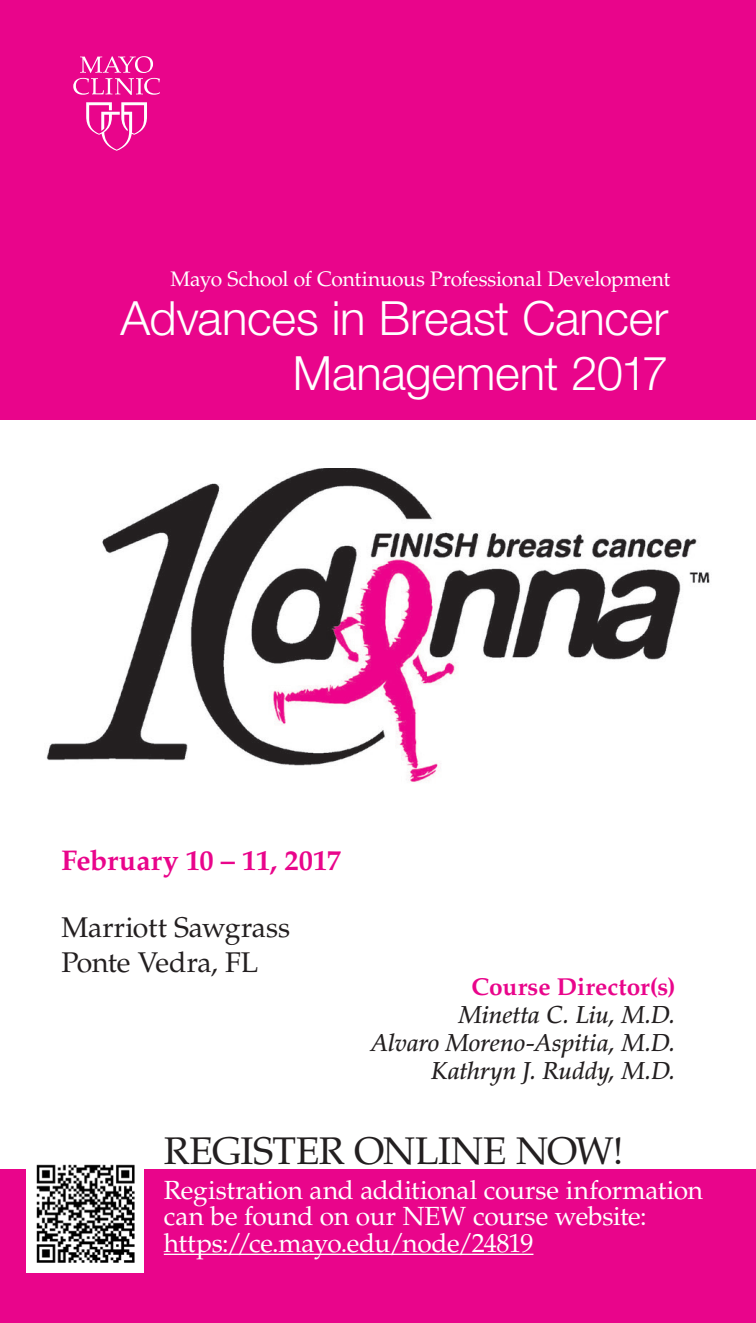
<style>
.page{position:relative;width:756px;height:1323px;background:#fff}
.page>*{position:absolute;margin:0;border:0;box-sizing:border-box;transform-origin:0 0}
.t1{font:300 47.25px/54.2px "Helvetica Neue LT Std";letter-spacing:-.005em;color:#fff;text-align:right}
.t2{font:38.5px "Palatino LT Std";letter-spacing:-.015em;color:#231f20}
.t3{font:28.53px "Palatino LT Std";letter-spacing:-.01em;color:#231f20}
.t4{font:700 28.53px "Palatino LT Std";letter-spacing:-.005em;color:#e9058b}
.t5{font:26.25px/26.2px "Palatino LT Std";letter-spacing:-.01em;color:#fff}
.t6{font:italic 500 24.5px "Palatino LT Std";letter-spacing:-.005em;color:#231f20}
.t7{font:700 24.5px "Palatino LT Std";color:#e9058b}
.t8{font:21px "Palatino LT Std";letter-spacing:-.01em;color:#fff}
</style>
<div class="page">
<div style="left:0;top:0;width:756px;height:420px;background:#e9058b"></div>
<div style="left:0;top:1170px;width:756px;height:153px;background:#e9058b"></div>
<img style="left:46px;top:468px;width:664px;height:314px">
<hr style="left:164px;top:1254px;width:369px;height:1px;background:#fff">
<svg style="left:86px;top:102px;width:61px;height:49px"></svg>
<svg style="left:73px;top:56px;width:87px;height:39px"></svg>
<img style="left:26px;top:1164px;width:117px;height:108px">
<p class="t8" style="left:170px;top:267px;width:501px">Mayo School of Continuous Professional Development</p>
<p class="t1" style="left:121px;top:291px;width:549px">Advances in Breast Cancer<br>Management 2017</p>
<p class="t4" style="left:61px;top:844px;width:281px">February 10 – 11, 2017</p>
<p class="t3" style="left:61px;top:911px;width:230px">Marriott Sawgrass</p>
<p class="t3" style="left:61px;top:945px;width:199px">Ponte Vedra, FL</p>
<p class="t7" style="left:471px;top:972px;width:206px">Course Director(s)</p>
<p class="t6" style="left:459px;top:1000px;width:218px">Minetta C. Liu, M.D.</p>
<p class="t6" style="left:371px;top:1028px;width:306px">Alvaro Moreno-Aspitia, M.D.</p>
<p class="t6" style="left:431px;top:1056px;width:246px">Kathryn J. Ruddy, M.D.</p>
<p class="t2" style="left:164px;top:1129px;width:461px">REGISTER ONLINE NOW!</p>
<p class="t5" style="left:164px;top:1178px;width:541px">Registration and additional course information can be found on our NEW course website: https://ce.mayo.edu/node/24819</p>
</div>
